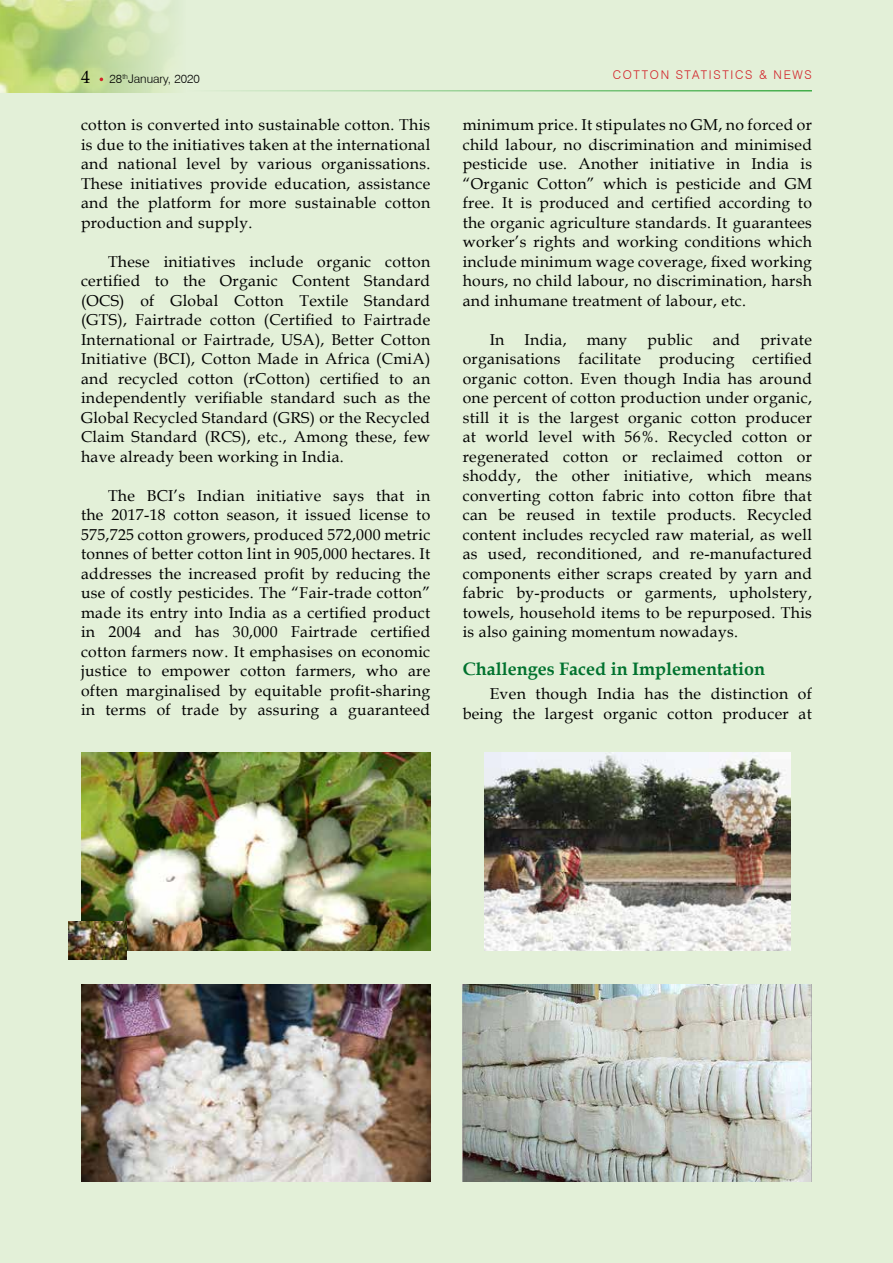
<style>
.page{position:relative;width:893px;height:1263px;background:#e3f0d8}
.page>*{position:absolute;margin:0;border:0;box-sizing:border-box;transform-origin:0 0}
.t1{font:700 18px "Book Antiqua";color:#00722e}
.t2{font:18px "Book Antiqua";color:#000}
.t3{font:15.75px/19.5px "Book Antiqua";letter-spacing:.02em;color:#000;text-align:justify}
.t4{font:300 12px "Swiss 721 BT";letter-spacing:.14em;color:#d2232a}
.t5{font:300 12px "Swiss 721 BT";color:#000}
</style>
<div class="page">
<img style="left:0;top:0;width:175px;height:93px">
<hr style="left:186px;top:90px;width:626px;height:2px;background:#41ad49">
<img style="left:81px;top:753px;width:349px;height:197px">
<img style="left:81px;top:984px;width:349px;height:198px">
<img style="left:484px;top:753px;width:306px;height:197px">
<img style="left:463px;top:984px;width:349px;height:198px">
<img style="left:69px;top:921px;width:57px;height:39px">
<p class="t2" style="left:81px;top:64px;width:10px">4</p>
<p class="t4" style="left:613px;top:67px;width:132px">COTTON STATISTICS</p>
<p class="t4" style="left:759px;top:67px;width:53px">&amp; N EWS</p>
<p class="t5" style="left:110px;top:71px;width:92px">28<sup>TH</sup>JANUARY, 2020</p>
<p class="t3" style="left:81px;top:115px;width:351px">cotton is converted into sustainable cotton. This is due to the initiatives taken at the international and national level by various organissations.<br>These initiatives provide education, assistance and the platform for more sustainable cotton production and supply.</p>
<p class="t3" style="left:81px;top:251px;width:351px;text-indent:27px">These initiatives include organic cotton certified to the Organic Content Standard (OCS) of Global Cotton Textile Standard (GTS), Fairtrade cotton (Certified to Fairtrade International or Fairtrade, USA), Better Cotton Initiative (BCI), Cotton Made in Africa (CmiA) and recycled cotton (rCotton) certified to an independently verifiable standard such as the Global Recycled Standard (GRS) or the Recycled Claim Standard (RCS), etc., Among these, few have already been working in India.</p>
<p class="t3" style="left:81px;top:485px;width:351px;text-indent:27px">The BCI’s Indian initiative says that in the 2017-18 cotton season, it issued license to 575,725 cotton growers, produced 572,000 metric tonnes of better cotton lint in 905,000 hectares. It addresses the increased profit by reducing the use of costly pesticides. The “Fair-trade cotton” made its entry into India as a certified product in 2004 and has 30,000 Fairtrade certified cotton farmers now. It emphasises on economic justice to empower cotton farmers, who are often marginalised by equitable profit-sharing in terms of trade by assuring a guaranteed</p>
<p class="t3" style="left:463px;top:115px;width:351px">minimum price. It stipulates no GM, no forced or child labour, no discrimination and minimised pesticide use. Another initiative in India is “Organic Cotton” which is pesticide and GM free. It is produced and certified according to the organic agriculture standards. It guarantees worker’s rights and working conditions which include minimum wage coverage, fixed working hours, no child labour, no discrimination, harsh and inhumane treatment of labour, etc.</p>
<p class="t3" style="left:490px;top:329px;width:16px">In</p>
<p class="t3" style="left:525px;top:329px;width:44px">India,</p>
<p class="t3" style="left:587px;top:329px;width:42px">many</p>
<p class="t3" style="left:647px;top:329px;width:47px">public</p>
<p class="t3" style="left:713px;top:329px;width:29px">and</p>
<p class="t3" style="left:463px;top:329px;width:351px;text-indent:298px">private organisations facilitate producing certified organic cotton. Even though India has around one percent of cotton production under organic, still it is the largest organic cotton producer at world level with 56%. Recycled cotton or regenerated cotton or reclaimed cotton or shoddy, the other initiative, which means converting cotton fabric into cotton fibre that can be reused in textile products. Recycled content includes recycled raw material, as well as used, reconditioned, and re-manufactured components either scraps created by yarn and fabric by-products or garments, upholstery, towels, household items to be repurposed. This is also gaining momentum nowadays.</p>
<p class="t1" style="left:463px;top:656px;width:304px">Challenges Faced in Implementation</p>
<p class="t3" style="left:463px;top:684px;width:351px;text-align:right">Even though India has the distinction of being the largest organic cotton producer at</p>
</div>
